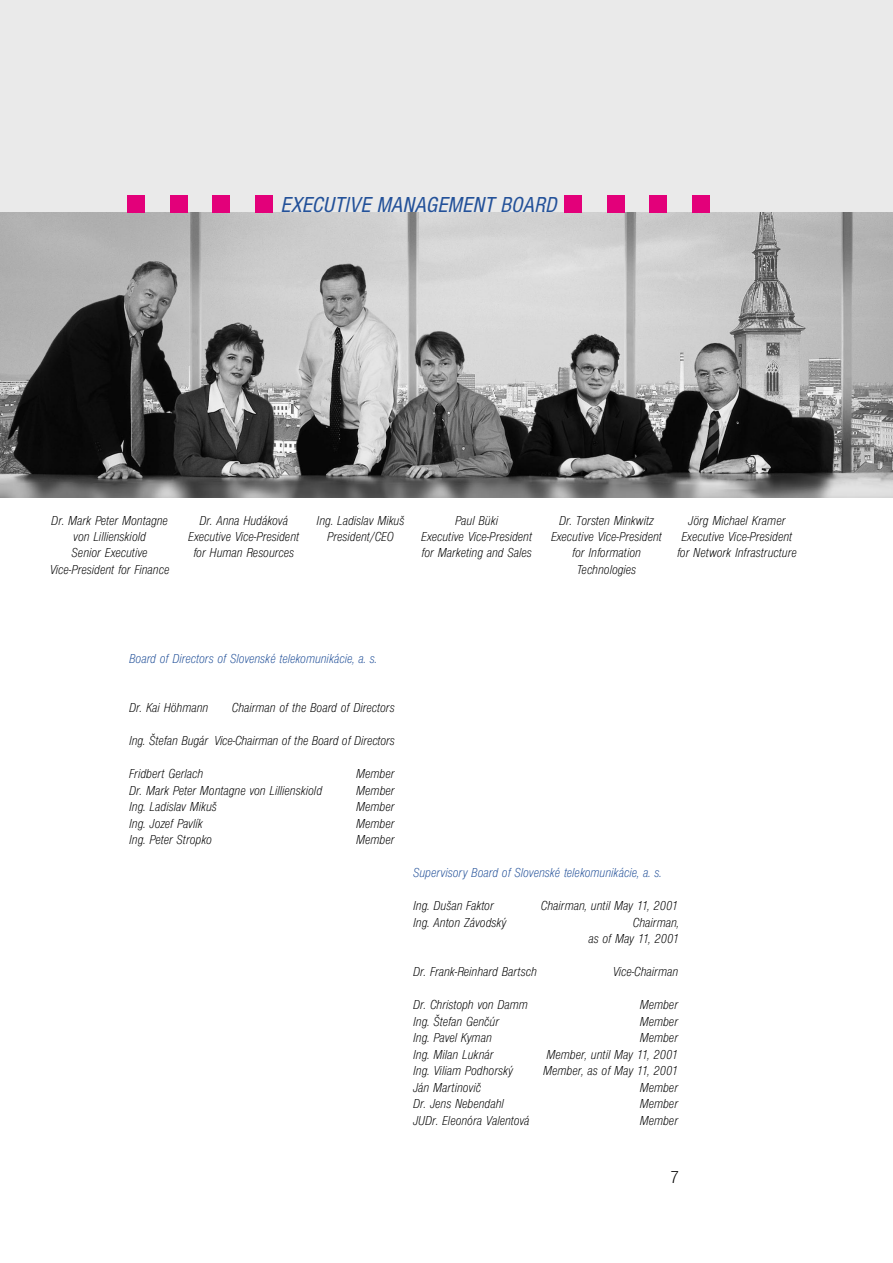
<style>
.page{position:relative;width:893px;height:1263px;background:#fff}
.page>*{position:absolute;margin:0;border:0;box-sizing:border-box;transform-origin:0 0}
.t1{font:italic 22.5px "Nimbus San DCE Reg Con";color:#235199}
.t2{font:18px "Nimbus San DCE Lig Con";color:#000}
.t3{font:13.5px/16.2px "Nimbus San DCE Lig Con Ita";color:#000;text-align:center}
.t4{font:13.5px "Nimbus San DCE Lig Con Ita";color:#235199}
</style>
<div class="page">
<div style="left:0;top:0;width:892px;height:213px;background:#eaeaea"></div>
<img style="left:0;top:213px;width:892px;height:284px">
<div style="left:255px;top:196px;width:17px;height:17px;background:#e3007a"></div>
<div style="left:213px;top:196px;width:17px;height:17px;background:#e3007a"></div>
<div style="left:170px;top:196px;width:17px;height:17px;background:#e3007a"></div>
<div style="left:128px;top:196px;width:17px;height:17px;background:#e3007a"></div>
<div style="left:692px;top:196px;width:17px;height:17px;background:#e3007a"></div>
<div style="left:650px;top:196px;width:17px;height:17px;background:#e3007a"></div>
<div style="left:607px;top:196px;width:17px;height:17px;background:#e3007a"></div>
<div style="left:565px;top:196px;width:17px;height:17px;background:#e3007a"></div>
<h1 class="t1" style="left:280px;top:196px;width:282px">EXECUTIVE MANAGEMENT BOARD</h1>
<p class="t3" style="left:50px;top:514px;width:121px">Dr. Mark Peter Montagne von Lillienskiold<br>Senior Executive<br>Vice-President for Finance</p>
<p class="t3" style="left:188px;top:514px;width:113px">Dr. Anna Hudáková<br>Executive Vice-President for Human Resources</p>
<p class="t3" style="left:316px;top:514px;width:89px">Ing. Ladislav Mikuš<br>President/CEO</p>
<p class="t3" style="left:677px;top:514px;width:121px">Jörg Michael Kramer<br>Executive Vice-President for Network Infrastructure</p>
<p class="t3" style="left:421px;top:514px;width:113px">Paul Büki<br>Executive Vice-President for Marketing and Sales</p>
<p class="t3" style="left:551px;top:514px;width:113px">Dr. Torsten Minkwitz<br>Executive Vice-President for Information<br>Technologies</p>
<p class="t4" style="left:129px;top:653px;width:249px">Board of Directors of Slovenské telekomunikácie, a. s.</p>
<p class="t3" style="left:129px;top:701px;width:81px">Dr. Kai Höhmann</p>
<p class="t3" style="left:232px;top:701px;width:164px">Chairman of the Board of Directors</p>
<p class="t3" style="left:129px;top:734px;width:267px">Ing. Štefan Bugár Vice-Chairman of the Board of Directors</p>
<p class="t3" style="left:129px;top:767px;width:76px">Fridbert Gerlach</p>
<p class="t3" style="left:356px;top:767px;width:40px">Member</p>
<p class="t3" style="left:129px;top:783px;width:194px">Dr. Mark Peter Montagne von Lillienskiold</p>
<p class="t3" style="left:356px;top:783px;width:40px">Member</p>
<p class="t3" style="left:129px;top:800px;width:89px">Ing. Ladislav Mikuš</p>
<p class="t3" style="left:356px;top:800px;width:40px">Member</p>
<p class="t3" style="left:129px;top:816px;width:75px">Ing. Jozef Pavlík</p>
<p class="t3" style="left:356px;top:816px;width:40px">Member</p>
<p class="t3" style="left:129px;top:833px;width:84px">Ing. Peter Stropko</p>
<p class="t3" style="left:356px;top:833px;width:40px">Member</p>
<p class="t4" style="left:413px;top:867px;width:250px">Supervisory Board of Slovenské telekomunikácie, a. s.</p>
<p class="t3" style="left:413px;top:899px;width:82px">Ing. Dušan Faktor</p>
<p class="t3" style="left:541px;top:899px;width:139px">Chairman, until May 11, 2001</p>
<p class="t3" style="left:413px;top:915px;width:95px">Ing. Anton Závodský</p>
<p class="t3" style="left:588px;top:915px;width:92px;text-align:right">Chairman,<br>as of May 11, 2001</p>
<p class="t3" style="left:413px;top:965px;width:125px">Dr. Frank-Reinhard Bartsch</p>
<p class="t3" style="left:612px;top:965px;width:67px">Vice-Chairman</p>
<p class="t3" style="left:413px;top:998px;width:116px">Dr. Christoph von Damm</p>
<p class="t3" style="left:639px;top:998px;width:40px">Member</p>
<p class="t3" style="left:413px;top:1014px;width:88px">Ing. Štefan Genčúr</p>
<p class="t3" style="left:639px;top:1014px;width:40px">Member</p>
<p class="t3" style="left:413px;top:1031px;width:80px">Ing. Pavel Kyman</p>
<p class="t3" style="left:639px;top:1031px;width:40px">Member</p>
<p class="t3" style="left:413px;top:1047px;width:82px">Ing. Milan Luknár</p>
<p class="t3" style="left:546px;top:1047px;width:133px">Member, until May 11, 2001</p>
<p class="t3" style="left:413px;top:1064px;width:101px">Ing. Viliam Podhorský</p>
<p class="t3" style="left:543px;top:1064px;width:136px">Member, as of May 11, 2001</p>
<p class="t3" style="left:413px;top:1080px;width:69px">Ján Martinovič</p>
<p class="t3" style="left:639px;top:1080px;width:40px">Member</p>
<p class="t3" style="left:413px;top:1097px;width:92px">Dr. Jens Nebendahl</p>
<p class="t3" style="left:639px;top:1097px;width:40px">Member</p>
<p class="t3" style="left:413px;top:1113px;width:118px">JUDr. Eleonóra Valentová</p>
<p class="t3" style="left:639px;top:1113px;width:40px">Member</p>
<h2 class="t2" style="left:670px;top:1170px;width:10px">7</h2>
</div>
